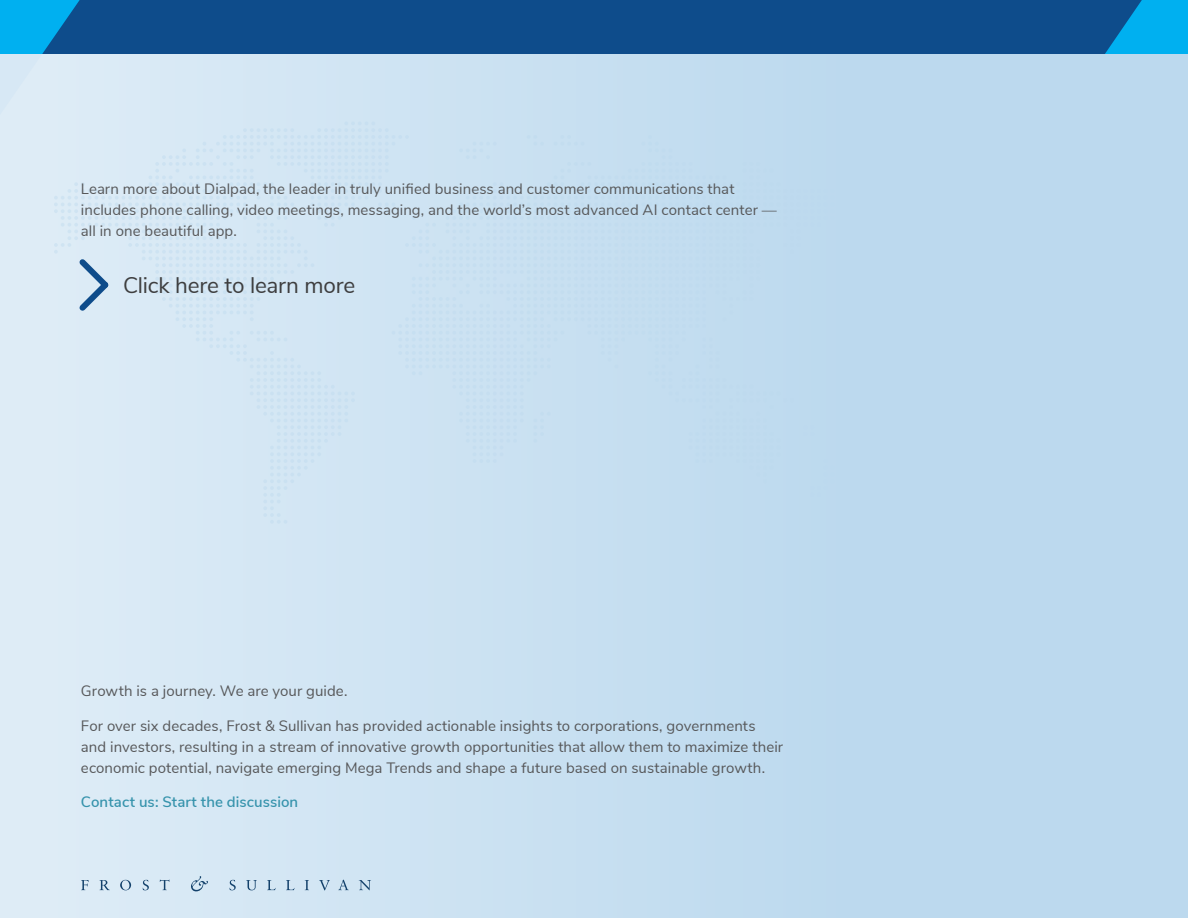
<style>
.page{position:relative;width:1188px;height:918px;background:#fff}
.page>*{position:absolute;margin:0;border:0;box-sizing:border-box;transform-origin:0 0}
.BR__Body_Text{font:22.5px "Nunito Sans";letter-spacing:-.01em;color:#3e3e3f}
.MA__Frost_About_Text{font:15px/21px "Nunito Sans";letter-spacing:.005em;color:#57585a}
.t1{font:600 15px "Nunito Sans";letter-spacing:.005em;color:#3693ac}
</style>
<div class="page">
<div style="left:0;top:0;width:1188px;height:918px;background:linear-gradient(to right,#ddecf6,#b5d5ec)"></div>
<div style="left:861px;top:0;width:244px;height:54px;background:#0e4c8b"></div>
<svg style="left:1105px;top:0;width:83px;height:54px"></svg>
<svg style="left:81px;top:880px;width:8px;height:10px"></svg>
<svg style="left:100px;top:880px;width:10px;height:10px"></svg>
<svg style="left:120px;top:880px;width:11px;height:10px"></svg>
<svg style="left:143px;top:880px;width:6px;height:10px"></svg>
<svg style="left:160px;top:880px;width:9px;height:10px"></svg>
<svg style="left:229px;top:880px;width:7px;height:10px"></svg>
<svg style="left:246px;top:880px;width:11px;height:10px"></svg>
<svg style="left:267px;top:880px;width:9px;height:10px"></svg>
<svg style="left:286px;top:880px;width:9px;height:10px"></svg>
<svg style="left:305px;top:880px;width:4px;height:10px"></svg>
<svg style="left:319px;top:880px;width:11px;height:10px"></svg>
<svg style="left:338px;top:880px;width:11px;height:10px"></svg>
<svg style="left:359px;top:880px;width:12px;height:10px"></svg>
<svg style="left:191px;top:876px;width:17px;height:15px"></svg>
<svg style="left:0;top:0;width:861px;height:524px"></svg>
<p class="MA__Frost_About_Text" style="left:81px;top:178px;width:697px">Learn more about Dialpad, the leader in truly unified business and customer communications that includes phone calling, video meetings, messaging, and the world’s most advanced AI contact center — all in one beautiful app.</p>
<p class="BR__Body_Text" style="left:123px;top:268px;width:234px">Click here to learn more</p>
<p class="MA__Frost_About_Text" style="left:81px;top:679px;width:268px">Growth is a journey. We are your guide.</p>
<p class="MA__Frost_About_Text" style="left:81px;top:714px;width:704px">For over six decades, Frost &amp; Sullivan has provided actionable insights to corporations, governments and investors, resulting in a stream of innovative growth opportunities that allow them to maximize their economic potential, navigate emerging Mega Trends and shape a future based on sustainable growth.</p>
<p class="t1" style="left:81px;top:791px;width:219px">Contact us: Start the discussion</p>
</div>
